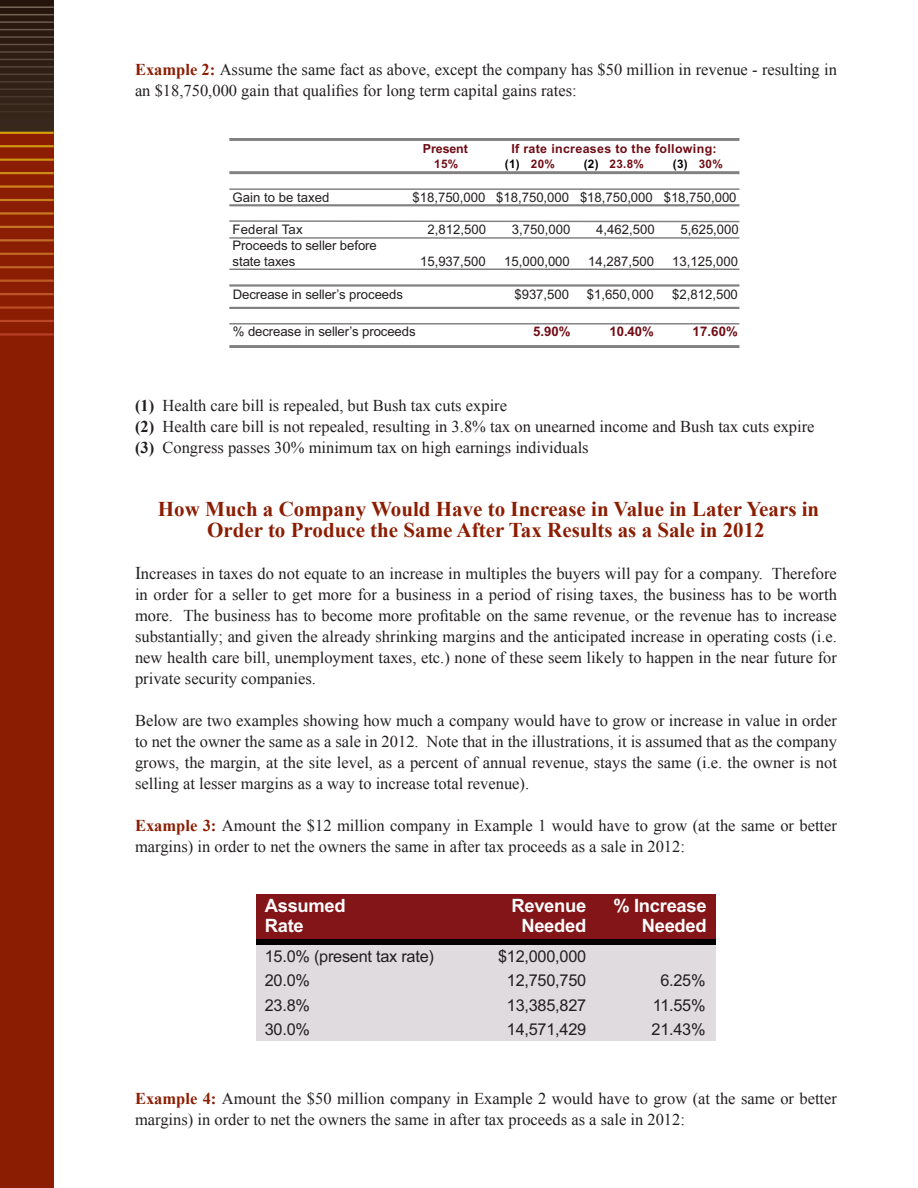
<style>
.page{position:relative;width:918px;height:1188px;background:#fff}
.page>*{position:absolute;margin:0;border:0;box-sizing:border-box;transform-origin:0 0}
.t1{font:700 21px/21px "Times New Roman";color:#8b1d02;text-align:center}
.t2{font:700 18.3px/20.4px "Arial";letter-spacing:-.015em;color:#fdfdfd}
.t3{font:16.5px/21px "Times New Roman";color:#231f20}
.t4{font:16.35px/24.5px "Arial";letter-spacing:-.015em;color:#231f20;text-align:center}
.t5{font:13.2px/15.9px "Arial";letter-spacing:-.005em;color:#231f20}
.t6{font:700 13.2px "Arial";letter-spacing:.005em;color:#700c15}
.t7{font:700 12.45px "Arial";letter-spacing:.025em;color:#700c15}
.t8{font:700 12.45px "Arial";letter-spacing:-.01em;color:#700c15}
.t9{font:700 11.7px "Arial";color:#000001}
.t10{font:700 11.7px "Arial";color:#700c15}
.s1{font-weight:700;color:#8b1d02}
.s2{color:#700c15}
.s3{color:#000001}
.s4{font-weight:700}
.s5{font-size:18px}
</style>
<div class="page">
<div style="left:0;top:133px;width:54px;height:1055px;background:#8b1d02"></div>
<svg style="left:0;top:0;width:54px;height:132px"></svg>
<svg style="left:0;top:132px;width:54px;height:204px"></svg>
<svg style="left:0;top:6px;width:54px;height:106px;background:#36261b"></svg>
<hr style="left:229px;top:171px;width:510px;height:3px;background:#808180">
<hr style="left:229px;top:138px;width:510px;height:3px;background:#808180">
<hr style="left:229px;top:345px;width:510px;height:3px;background:#808180">
<svg style="left:229px;top:188px;width:511px;height:137px"></svg>
<div style="left:256px;top:894px;width:460px;height:147px;background:#dfdbde"></div>
<div style="left:256px;top:894px;width:460px;height:50px;background:#831417"></div>
<div style="left:256px;top:939px;width:460px;height:5px;background:#000001"></div>
<p class="t3" style="left:135px;top:59px;width:703px"><span class="s1">Example 2:</span> Assume the same fact as above, except the company has $50 million in revenue - resulting in an $18,750,000 gain that qualifies for long term capital gains rates:</p>
<p class="t8" style="left:423px;top:140px;width:46px">Present</p>
<p class="t7" style="left:511px;top:140px;width:207px">If rate increases to the following:</p>
<p class="t10" style="left:434px;top:156px;width:26px">15%</p>
<p class="t9" style="left:505px;top:156px;width:51px">(1) <span class="s2">20%</span></p>
<p class="t10" style="left:584px;top:156px;width:62px"><span class="s3">(2)</span> 23.8%</p>
<p class="t9" style="left:673px;top:156px;width:51px">(3) <span class="s2">30%</span></p>
<p class="t5" style="left:233px;top:190px;width:98px">Gain to be taxed</p>
<p class="t5" style="left:413px;top:190px;width:326px">$18,750,000 $18,750,000 $18,750,000 $18,750,000</p>
<p class="t5" style="left:233px;top:222px;width:72px">Federal Tax</p>
<p class="t5" style="left:428px;top:222px;width:60px">2,812,500</p>
<p class="t5" style="left:512px;top:222px;width:60px">3,750,000</p>
<p class="t5" style="left:596px;top:222px;width:60px">4,462,500</p>
<p class="t5" style="left:680px;top:222px;width:60px">5,625,000</p>
<p class="t5" style="left:233px;top:238px;width:146px">Proceeds to seller before state taxes</p>
<p class="t5" style="left:420px;top:253px;width:67px">15,937,500</p>
<p class="t5" style="left:504px;top:253px;width:67px">15,000,000</p>
<p class="t5" style="left:588px;top:253px;width:67px">14,287,500</p>
<p class="t5" style="left:672px;top:253px;width:67px">13,125,000</p>
<p class="t5" style="left:233px;top:287px;width:172px">Decrease in seller’s proceeds</p>
<p class="t5" style="left:515px;top:287px;width:56px">$937,500</p>
<p class="t5" style="left:587px;top:287px;width:68px">$1,650,000</p>
<p class="t5" style="left:672px;top:287px;width:67px">$2,812,500</p>
<p class="t5" style="left:233px;top:324px;width:184px">% decrease in seller’s proceeds</p>
<p class="t6" style="left:533px;top:323px;width:39px">5.90%</p>
<p class="t6" style="left:610px;top:323px;width:46px">10.40%</p>
<p class="t6" style="left:693px;top:323px;width:47px">17.60%</p>
<p class="t3" style="left:135px;top:395px;width:681px"><span class="s4">(1)</span> Health care bill is repealed, but Bush tax cuts expire<br><span class="s4">(2)</span> Health care bill is not repealed, resulting in 3.8% tax on unearned income and Bush tax cuts expire <span class="s4">(3)</span> Congress passes 30% minimum tax on high earnings individuals</p>
<p class="t1" style="left:158px;top:498px;width:663px">How Much a Company Would Have to Increase in Value in Later Years in<br>Order to Produce the Same After Tax Results as a Sale in 2012</p>
<p class="t3" style="left:135px;top:563px;width:704px;text-align:justify"><span class="s5">I</span>ncreases in taxes do not equate to an increase in multiples the buyers will pay for a company. Therefore in order for a seller to get more for a business in a period of rising taxes, the business has to be worth more. The business has to become more profitable on the same revenue, or the revenue has to increase substantially; and given the already shrinking margins and the anticipated increase in operating costs (i.e. new health care bill, unemployment taxes, etc.) none of these seem likely to happen in the near future for private security companies.</p>
<p class="t3" style="left:135px;top:710px;width:703px;text-align:justify">Below are two examples showing how much a company would have to grow or increase in value in order to net the owner the same as a sale in 2012. Note that in the illustrations, it is assumed that as the company grows, the margin, at the site level, as a percent of annual revenue, stays the same (i.e. the owner is not selling at lesser margins as a way to increase total revenue).</p>
<p class="t3" style="left:135px;top:815px;width:704px"><span class="s1">Example 3:</span> Amount the $12 million company in Example 1 would have to grow (at the same or better margins) in order to net the owners the same in after tax proceeds as a sale in 2012:</p>
<p class="t2" style="left:265px;top:896px;width:82px">Assumed<br>Rate</p>
<p class="t2" style="left:511px;top:896px;width:76px;text-align:center">Revenue<br>Needed</p>
<p class="t2" style="left:613px;top:896px;width:95px;text-align:right">% Increase<br>Needed</p>
<p class="t4" style="left:265px;top:944px;width:171px;text-align:left">15.0% (present tax rate)<br>20.0%<br>23.8%<br>30.0%</p>
<p class="t4" style="left:498px;top:944px;width:90px">$12,000,000<br>12,750,750<br>13,385,827<br>14,571,429</p>
<p class="t4" style="left:652px;top:969px;width:56px">6.25%<br>11.55%<br>21.43%</p>
<p class="t3" style="left:135px;top:1088px;width:704px"><span class="s1">Example 4:</span> Amount the $50 million company in Example 2 would have to grow (at the same or better margins) in order to net the owners the same in after tax proceeds as a sale in 2012:</p>
</div>
